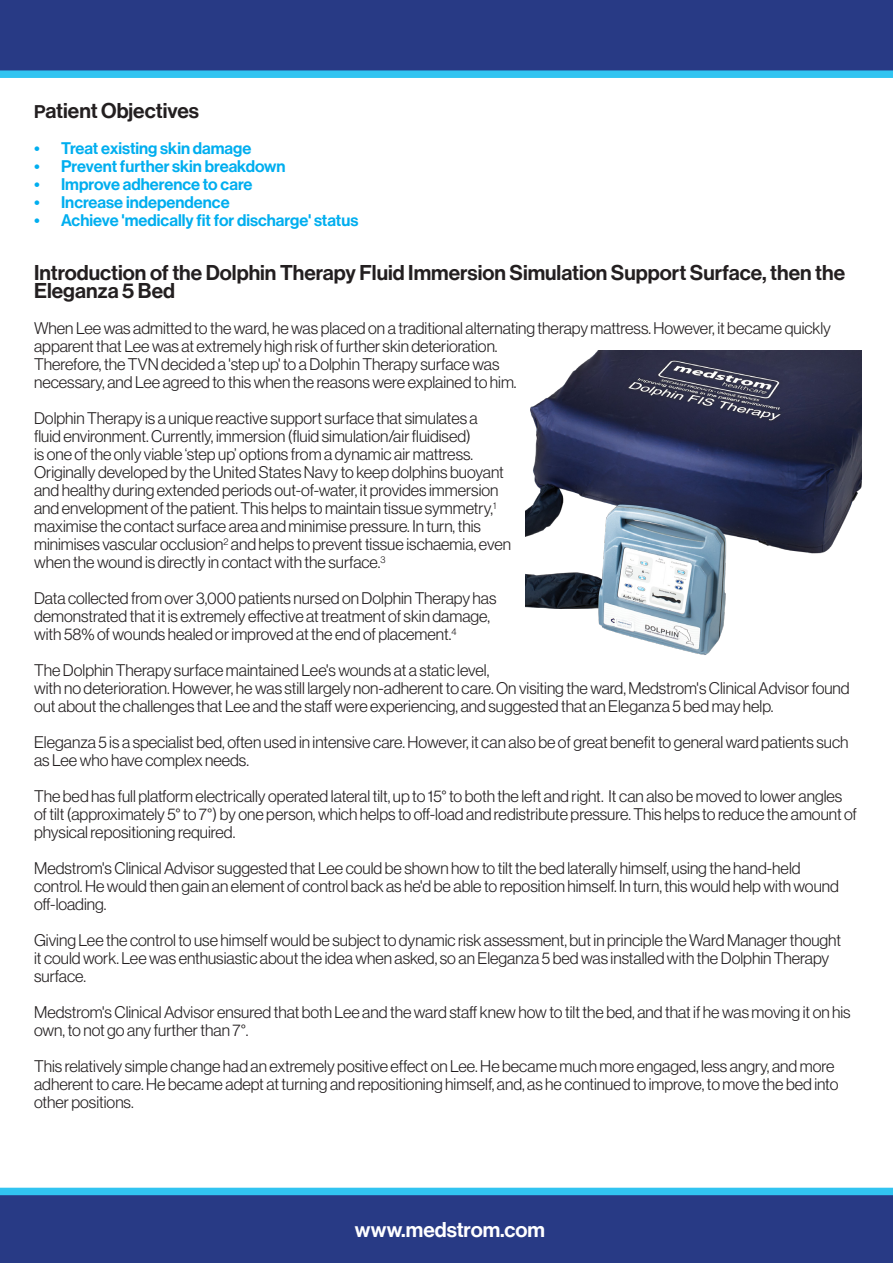
<style>
.page{position:relative;width:893px;height:1263px;background:#fff}
.page>*{position:absolute;margin:0;border:0;box-sizing:border-box;transform-origin:0 0}
.t1{font:21px/18px "N Haas Grotesk DS Pro 65 Md";color:#231f20}
.t2{font:21px "N Haas Grotesk DS Pro 65 Md";color:#fff}
.t3{font:16.5px/18px "N Haas Grotesk DS Pro 45 Lt";color:#231f20}
.t4{font:16.5px "N Haas Grotesk DS Pro 65 Md";color:#00aeef}
.s1{font-size:18px}
</style>
<div class="page">
<svg style="left:0;top:0;width:893px;height:78px;background:#28478f"></svg>
<svg style="left:0;top:1188px;width:893px;height:75px;background:#28478f"></svg>
<img style="left:526px;top:350px;width:336px;height:305px">
<p class="t1" style="left:34px;top:102px;width:166px"><span class="s1">P</span>atient Objectives</p>
<p class="t4" style="left:34px;top:139px;width:219px">• Treat existing skin damage</p>
<p class="t4" style="left:34px;top:157px;width:253px">• Prevent further skin breakdown</p>
<p class="t4" style="left:34px;top:175px;width:220px">• Improve adherence to care</p>
<p class="t4" style="left:34px;top:193px;width:197px">• Increase independence</p>
<p class="t4" style="left:34px;top:211px;width:326px">• Achieve 'medically fit for discharge' status</p>
<p class="t1" style="left:34px;top:264px;width:813px">Introduction of the Dolphin Therapy Fluid Immersion Simulation Support Surface, then the<br>Eleganza 5 Bed</p>
<p class="t3" style="left:34px;top:319px;width:798px">When Lee was admitted to the ward, he was placed on a traditional alternating therapy mattress. However, it became quickly apparent that Lee was at extremely high risk of further skin deterioration.<br>Therefore, the TVN decided a 'step up' to a Dolphin Therapy surface was<br>necessary, and Lee agreed to this when the reasons were explained to him.</p>
<p class="t3" style="left:34px;top:409px;width:478px">Dolphin Therapy is a unique reactive support surface that simulates a<br>fluid environment. Currently, immersion (fluid simulation/air fluidised)<br>is one of the only viable ‘step up’ options from a dynamic air mattress.<br>Originally developed by the United States Navy to keep dolphins buoyant and healthy during extended periods out-of-water, it provides immersion and envelopment of the patient. This helps to maintain tissue symmetry,<sup>1 </sup>maximise the contact surface area and minimise pressure. In turn, this minimises vascular occlusion<sup>2</sup> and helps to prevent tissue ischaemia, even when the wound is directly in contact with the surface.<sup>3</sup></p>
<p class="t3" style="left:34px;top:589px;width:464px">Data collected from over 3,000 patients nursed on Dolphin Therapy has demonstrated that it is extremely effective at treatment of skin damage, with 58% of wounds healed or improved at the end of placement.<sup>4</sup></p>
<p class="t3" style="left:34px;top:661px;width:817px">The Dolphin Therapy surface maintained Lee's wounds at a static level,<br>with no deterioration. However, he was still largely non-adherent to care. On visiting the ward, Medstrom's Clinical Advisor found out about the challenges that Lee and the staff were experiencing, and suggested that an Eleganza 5 bed may help.</p>
<p class="t3" style="left:34px;top:733px;width:816px">Eleganza 5 is a specialist bed, often used in intensive care. However, it can also be of great benefit to general ward patients such as Lee who have complex needs.</p>
<p class="t3" style="left:34px;top:787px;width:824px">The bed has full platform electrically operated lateral tilt, up to 15° to both the left and right. It can also be moved to lower angles of tilt (approximately 5° to 7°) by one person, which helps to off-load and redistribute pressure. This helps to reduce the amount of physical repositioning required.</p>
<p class="t3" style="left:34px;top:859px;width:806px">Medstrom's Clinical Advisor suggested that Lee could be shown how to tilt the bed laterally himself, using the hand-held control. He would then gain an element of control back as he'd be able to reposition himself. In turn, this would help with wound off-loading.</p>
<p class="t3" style="left:34px;top:931px;width:808px">Giving Lee the control to use himself would be subject to dynamic risk assessment, but in principle the Ward Manager thought it could work. Lee was enthusiastic about the idea when asked, so an Eleganza 5 bed was installed with the Dolphin Therapy surface.</p>
<p class="t3" style="left:34px;top:1003px;width:818px">Medstrom's Clinical Advisor ensured that both Lee and the ward staff knew how to tilt the bed, and that if he was moving it on his own, to not go any further than 7°.</p>
<p class="t3" style="left:34px;top:1057px;width:806px">This relatively simple change had an extremely positive effect on Lee. He became much more engaged, less angry, and more adherent to care. He became adept at turning and repositioning himself, and, as he continued to improve, to move the bed into other positions.</p>
<p class="t2" style="left:355px;top:1217px;width:192px">www.medstrom.com</p>
</div>
